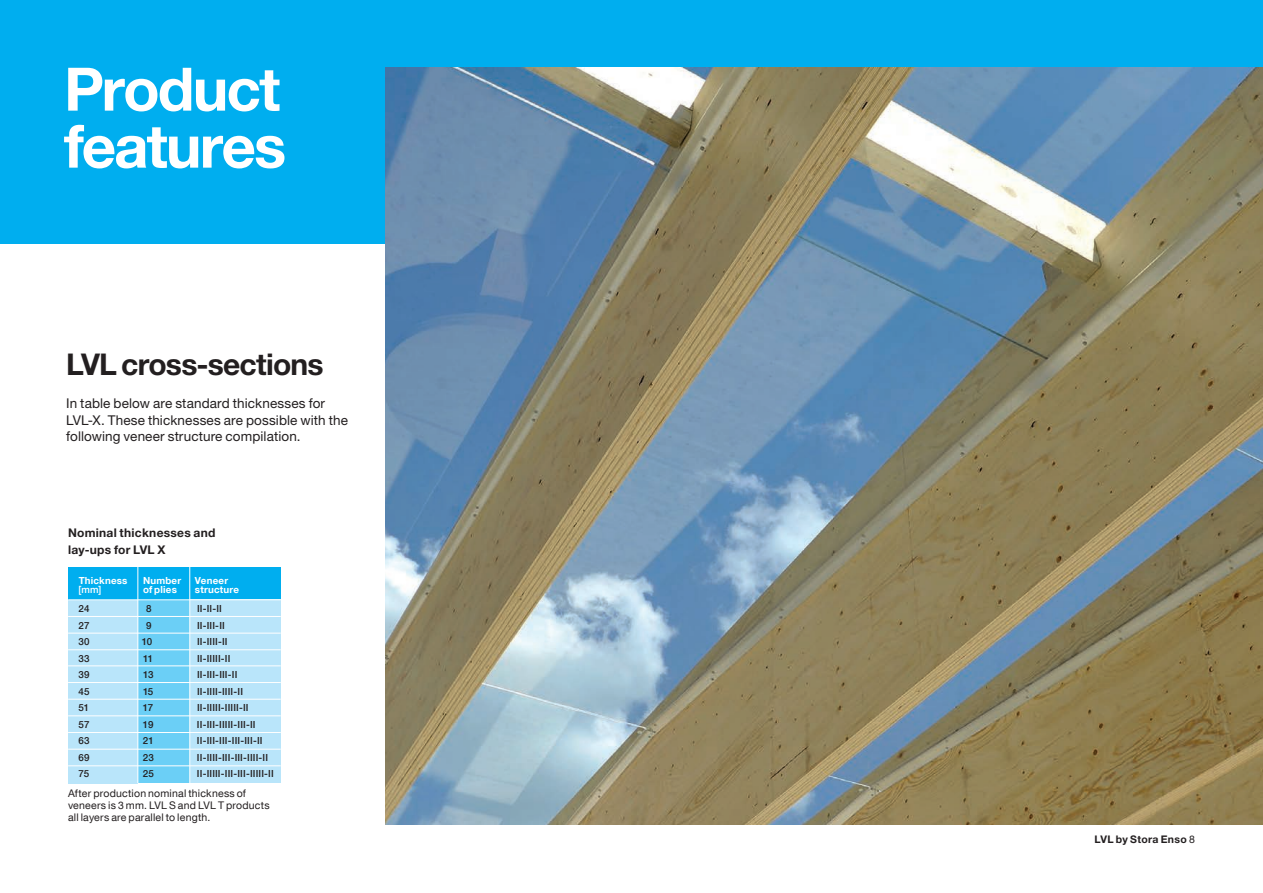
<style>
.page{position:relative;width:1263px;height:893px;background:#fff}
.page>*{position:absolute;margin:0;border:0;box-sizing:border-box;transform-origin:0 0}
.t1{font:700 60px/57px "Helvetica Neue LT Com";letter-spacing:-.03em;color:#fff}
.t2{font:700 30px "Helvetica Neue LT Pro";letter-spacing:-.025em;color:#231f20}
.t3{font:13.5px/16.5px "Helvetica Neue LT Pro";letter-spacing:.01em;color:#231f20}
.t4{font:700 12px/16.5px "Helvetica Neue LT Pro";letter-spacing:.025em;color:#231f20}
.t5{font:10.5px/12px "Helvetica Neue LT Com";letter-spacing:.02em;color:#231f20}
.t6{font:700 10.5px "Helvetica Neue LT Pro";letter-spacing:.025em;color:#231f20}
.t7{font:500 9.75px "Helvetica Neue LT Com";letter-spacing:.01em;color:#231f20}
.t8{font:700 9.75px "Helvetica Neue LT Com";letter-spacing:.02em;color:#fff}
.t9{font:500 9.75px "Helvetica Neue LT Com";color:#fff}
.s1{font-weight:400}
</style>
<div class="page">
<div style="left:0;top:0;width:1263px;height:243px;background:#00aeef"></div>
<img style="left:385px;top:68px;width:878px;height:756px">
<div style="left:68px;top:567px;width:213px;height:215px;background:#6bcff6"></div>
<div style="left:68px;top:567px;width:213px;height:33px;background:#00aeef"></div>
<div style="left:68px;top:600px;width:70px;height:183px;background:#b9e5fa"></div>
<div style="left:190px;top:599px;width:91px;height:184px;background:#b9e5fa"></div>
<hr style="left:137px;top:567px;width:1px;height:216px;background:#fff">
<hr style="left:189px;top:567px;width:1px;height:216px;background:#fff">
<hr style="left:68px;top:599px;width:213px;height:1px;background:#fff">
<hr style="left:68px;top:616px;width:213px;height:1px;background:#fff">
<hr style="left:68px;top:633px;width:213px;height:1px;background:#fff">
<hr style="left:68px;top:649px;width:213px;height:1px;background:#fff">
<hr style="left:68px;top:665px;width:213px;height:1px;background:#fff">
<hr style="left:68px;top:682px;width:213px;height:1px;background:#fff">
<hr style="left:68px;top:699px;width:213px;height:1px;background:#fff">
<hr style="left:68px;top:715px;width:213px;height:1px;background:#fff">
<hr style="left:68px;top:732px;width:213px;height:1px;background:#fff">
<hr style="left:68px;top:749px;width:213px;height:1px;background:#fff">
<hr style="left:68px;top:765px;width:213px;height:1px;background:#fff">
<h1 class="t1" style="left:64px;top:59px;width:224px">Product features</h1>
<h2 class="t2" style="left:66px;top:346px;width:259px">LVL cross-sections</h2>
<h3 class="t3" style="left:66px;top:395px;width:283px">In table below are standard thicknesses for<br>LVL-X. These thicknesses are possible with the following veneer structure compilation.</h3>
<p class="t4" style="left:68px;top:525px;width:149px">Nominal thicknesses and lay-ups for LVL X</p>
<p class="t8" style="left:79px;top:574px;width:50px">Thickness</p>
<p class="t8" style="left:143px;top:574px;width:40px">Number</p>
<p class="t8" style="left:195px;top:574px;width:35px">Veneer</p>
<p class="t9" style="left:79px;top:583px;width:24px">[mm]</p>
<p class="t8" style="left:143px;top:583px;width:35px">of plies</p>
<p class="t8" style="left:195px;top:583px;width:46px">structure</p>
<p class="t7" style="left:79px;top:603px;width:12px">24</p>
<p class="t7" style="left:146px;top:603px;width:7px">8</p>
<p class="t7" style="left:197px;top:603px;width:27px">II-II-II</p>
<p class="t7" style="left:79px;top:619px;width:12px">27</p>
<p class="t7" style="left:146px;top:619px;width:7px">9</p>
<p class="t7" style="left:197px;top:619px;width:29px">II-III-II</p>
<p class="t7" style="left:79px;top:636px;width:13px">30</p>
<p class="t7" style="left:142px;top:636px;width:12px">10</p>
<p class="t7" style="left:197px;top:636px;width:32px">II-IIII-II</p>
<p class="t7" style="left:79px;top:652px;width:13px">33</p>
<p class="t7" style="left:143px;top:652px;width:12px">11</p>
<p class="t7" style="left:197px;top:652px;width:35px">II-IIIII-II</p>
<p class="t7" style="left:79px;top:669px;width:13px">39</p>
<p class="t7" style="left:143px;top:669px;width:12px">13</p>
<p class="t7" style="left:197px;top:669px;width:42px">II-III-III-II</p>
<p class="t7" style="left:79px;top:685px;width:12px">45</p>
<p class="t7" style="left:143px;top:685px;width:12px">15</p>
<p class="t7" style="left:197px;top:685px;width:48px">II-IIII-IIII-II</p>
<p class="t7" style="left:79px;top:702px;width:12px">51</p>
<p class="t7" style="left:143px;top:702px;width:12px">17</p>
<p class="t7" style="left:197px;top:702px;width:53px">II-IIIII-IIIII-II</p>
<p class="t7" style="left:79px;top:718px;width:12px">57</p>
<p class="t7" style="left:143px;top:718px;width:12px">19</p>
<p class="t7" style="left:197px;top:718px;width:60px">II-III-IIIII-III-II</p>
<p class="t7" style="left:79px;top:735px;width:13px">63</p>
<p class="t7" style="left:143px;top:735px;width:12px">21</p>
<p class="t7" style="left:197px;top:735px;width:67px">II-III-III-III-III-II</p>
<p class="t7" style="left:79px;top:751px;width:13px">69</p>
<p class="t7" style="left:143px;top:751px;width:12px">23</p>
<p class="t7" style="left:197px;top:751px;width:73px">II-IIII-III-III-IIII-II</p>
<p class="t7" style="left:79px;top:768px;width:12px">75</p>
<p class="t7" style="left:143px;top:768px;width:12px">25</p>
<p class="t7" style="left:197px;top:768px;width:78px">II-IIIII-III-III-IIIII-II</p>
<p class="t5" style="left:68px;top:787px;width:203px">After production nominal thickness of veneers is 3 mm. LVL S and LVL T products all layers are parallel to length.</p>
<p class="t6" style="left:1095px;top:833px;width:102px">LVL by Stora Enso <span class="s1">8</span></p>
</div>
